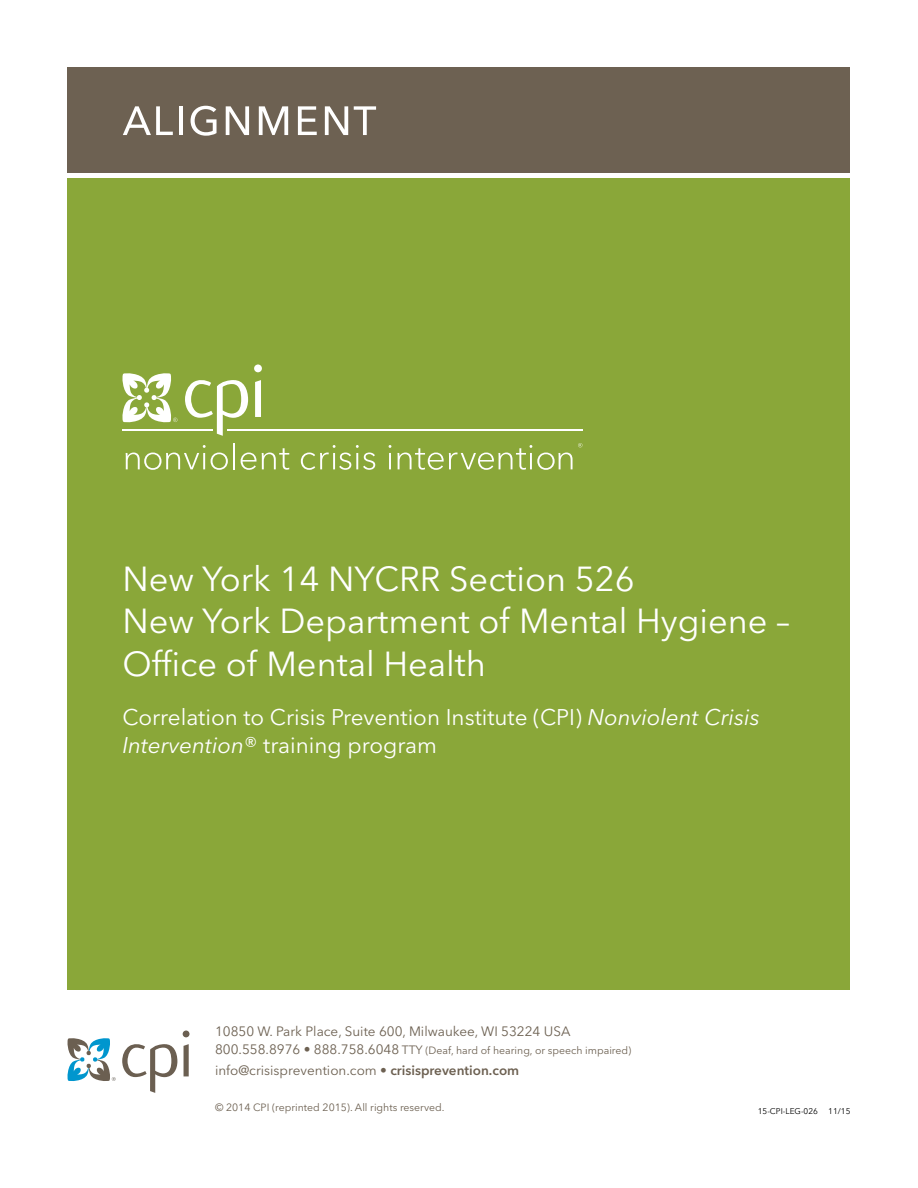
<style>
.page{position:relative;width:918px;height:1188px;background:#fff}
.page>*{position:absolute;margin:0;border:0;box-sizing:border-box;transform-origin:0 0}
.t1{font:54px "Avenir Next LT Pro";color:#fff}
.t2{font:34.5px/42.6px "Avenir Next LT Pro";color:#fff}
.t3{font:22.5px/28.5px "Avenir Next LT Pro";color:#fff}
.t4{font:13.5px "Avenir Next LT Pro";color:#6d6152}
.t5{font:10.5px "Avenir Next LT Pro";color:#6d6152}
.t6{font:8.25px "Avenir Next LT Pro";color:#000}
.s1{font-style:italic}
.s2{font-size:13.5px}
.s3{font-size:12px}
.s4{font-weight:600}
</style>
<div class="page">
<div style="left:68px;top:178px;width:782px;height:812px;background:#8aa739"></div>
<div style="left:68px;top:68px;width:782px;height:105px;background:#6d6152"></div>
<svg style="left:122px;top:1044px;width:55px;height:49px"></svg>
<svg style="left:183px;top:1031px;width:7px;height:45px"></svg>
<svg style="left:68px;top:1038px;width:48px;height:43px"></svg>
<svg style="left:185px;top:380px;width:63px;height:56px"></svg>
<svg style="left:254px;top:364px;width:8px;height:53px"></svg>
<svg style="left:122px;top:373px;width:56px;height:50px"></svg>
<svg style="left:126px;top:445px;width:102px;height:25px"></svg>
<hr style="left:233px;top:443px;width:2px;height:26px;background:#fff">
<svg style="left:241px;top:453px;width:15px;height:17px"></svg>
<svg style="left:262px;top:448px;width:27px;height:22px"></svg>
<svg style="left:301px;top:445px;width:74px;height:25px"></svg>
<svg style="left:389px;top:445px;width:2px;height:24px"></svg>
<hr style="left:227px;top:429px;width:355px;height:2px;background:#fff">
<hr style="left:122px;top:429px;width:91px;height:2px;background:#fff">
<svg style="left:397px;top:443px;width:185px;height:27px"></svg>
<h1 class="t1" style="left:122px;top:84px;width:256px">alignment</h1>
<h2 class="t2" style="left:122px;top:558px;width:669px">New York 14 NYCRR Section 526<br>New York Department of Mental Hygiene –<br>Office of Mental Health</h2>
<h3 class="t3" style="left:122px;top:703px;width:639px">Correlation to Crisis Prevention Institute (CPI) <span class="s1">Nonviolent Crisis<br>Intervention</span>® training program</h3>
<p class="t4" style="left:215px;top:1023px;width:357px">10850 W. Park Place, Suite 600, Milwaukee, WI 53224 USA</p>
<p class="t5" style="left:215px;top:1044px;width:418px"><span class="s2">800.558.8976 • 888.758.6048</span> <span class="s3">TTY</span> (Deaf, hard of hearing, or speech impaired)</p>
<p class="t4" style="left:215px;top:1062px;width:306px">info@crisisprevention.com • <span class="s4">crisisprevention.com</span></p>
<p class="t5" style="left:215px;top:1101px;width:231px">© 2014 CPI (reprinted 2015). All rights reserved.</p>
<p class="t6" style="left:758px;top:1106px;width:62px">15-CPI-LEG-026</p>
<p class="t6" style="left:828px;top:1106px;width:24px">11/15</p>
</div>
